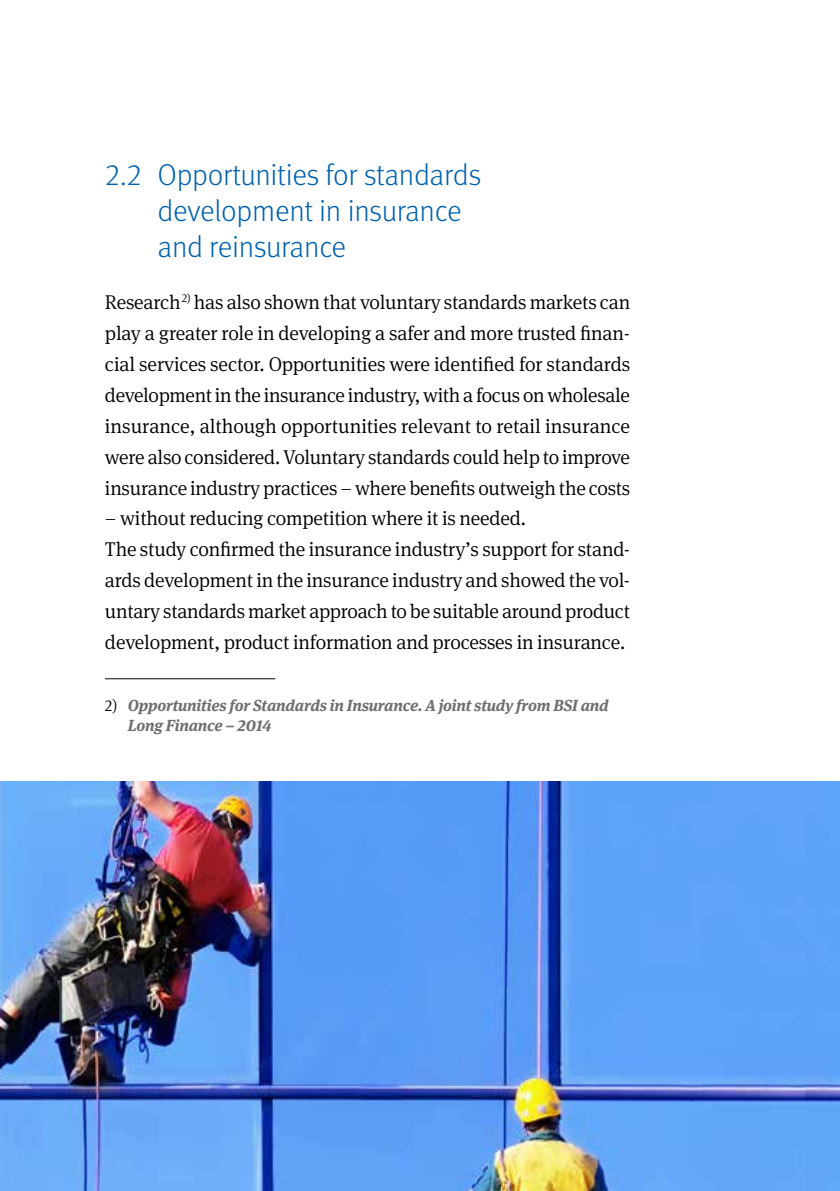
<style>
.page{position:relative;width:840px;height:1191px;background:#fff}
.page>*{position:absolute;margin:0;border:0;box-sizing:border-box;transform-origin:0 0}
.t1{font:300 30px/36px "Meta Pro";letter-spacing:-.01em;color:#0061ad}
.t2{font:300 20px/31px "Meta Serif Pro";letter-spacing:-.01em;color:#000;text-align:justify}
.t3{font:italic 700 16px/20px "Meta Serif Pro";letter-spacing:-.01em;color:#6f6f6e}
.s1{font-weight:300;font-style:normal;color:#000}
</style>
<div class="page">
<img style="left:0;top:781px;width:839px;height:410px">
<hr style="left:105px;top:678px;width:170px;height:1px;background:#000">
<h1 class="t1" style="left:157px;top:156px;width:325px;text-indent:-52px">2.2 Opportunities for standards development in insurance and reinsurance</h1>
<p class="t2" style="left:105px;top:286px;width:526px">Research<sup>2)</sup> has also shown that voluntary standards markets can play a greater role in developing a safer and more trusted finan&shy;cial services sector. Opportunities were identified for standards development in the insurance industry, with a focus on wholesale insurance, although opportunities relevant to retail insurance were also considered. Voluntary standards could help to improve insurance industry practices – where benefits outweigh the costs</p>
<p class="t2" style="left:105px;top:502px;width:526px;text-align:left">– without reducing competition where it is needed.<br>The study confirmed the insurance industry’s support for stand&shy;ards development in the insurance industry and showed the vol&shy;untary standards market approach to be suitable around product development, product information and processes in insurance.</p>
<p class="t3" style="left:128px;top:694px;width:482px;text-indent:-23px"><span class="s1">2)</span> Opportunities for Standards in Insurance. A joint study from BSI and<br>Long Finance – 2014</p>
</div>
